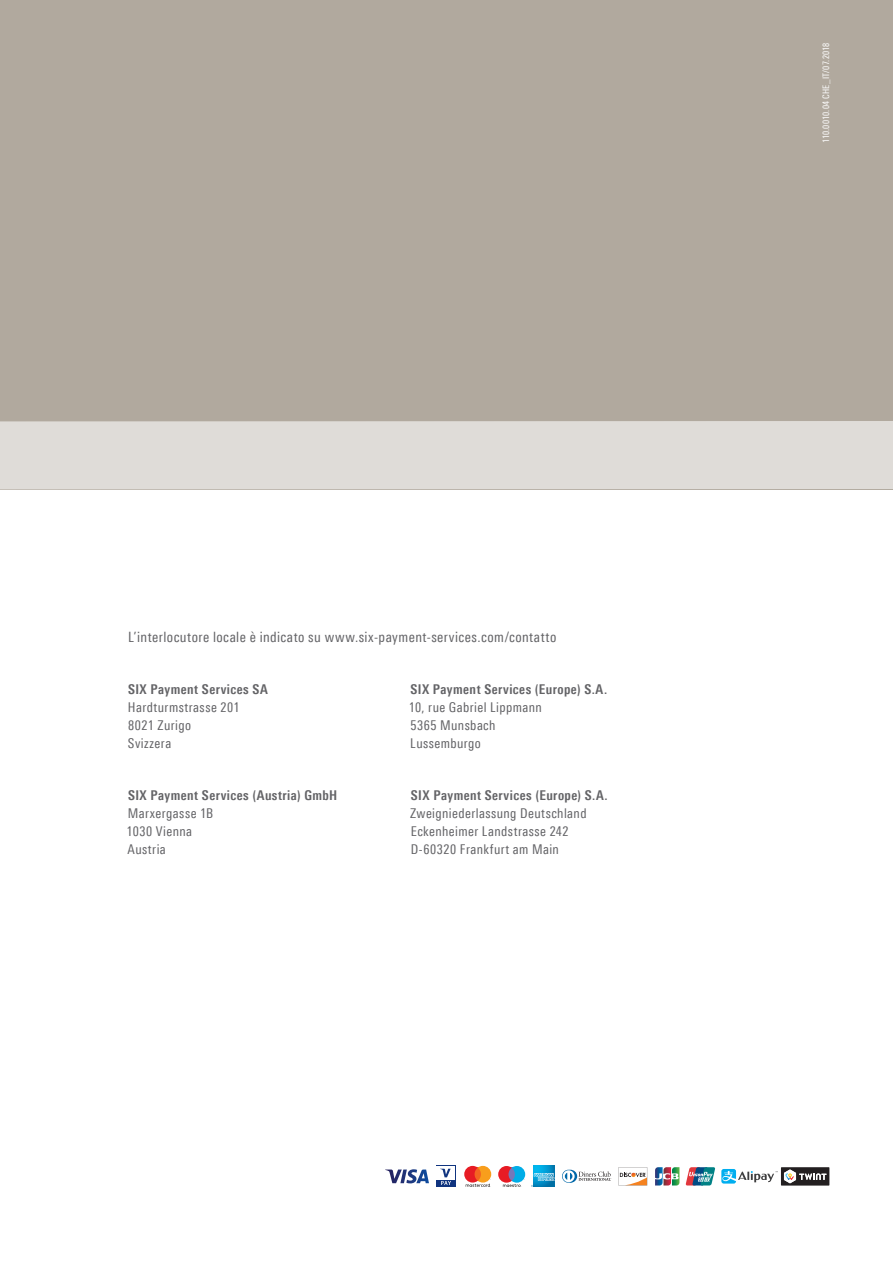
<style>
.page{position:relative;width:893px;height:1263px;background:#fff}
.page>*{position:absolute;margin:0;border:0;box-sizing:border-box;transform-origin:0 0}
.t1{font:14.25px "Linotype Univers 420 Cn";letter-spacing:.03em;color:#636366}
.t2{font:13.5px/18px "Linotype Univers 420 Cn";letter-spacing:.03em;color:#636366}
.t3{font:700 13.5px "Linotype Univers 620 Cn";letter-spacing:.035em;color:#636366}
.t4{font:9px "Linotype Univers 420 Cn";letter-spacing:.02em;color:#fff}
</style>
<div class="page">
<div style="left:0;top:0;width:893px;height:489px;background:#b1a99e"></div>
<div style="left:0;top:421px;width:893px;height:68px;background:#dfdcd8"></div>
<img style="left:534px;top:1166px;width:21px;height:7px">
<svg style="left:531px;top:1173px;width:24px;height:14px"></svg>
<svg style="left:655px;top:1167px;width:24px;height:18px"></svg>
<svg style="left:385px;top:1169px;width:44px;height:14px"></svg>
<svg style="left:562px;top:1170px;width:49px;height:13px"></svg>
<svg style="left:686px;top:1167px;width:29px;height:18px"></svg>
<div style="left:436px;top:1166px;width:20px;height:21px;background:#10347f"></div>
<div style="left:437px;top:1166px;width:18px;height:13px;background:#fff"></div>
<svg style="left:440px;top:1169px;width:11px;height:16px"></svg>
<svg style="left:464px;top:1166px;width:27px;height:21px"></svg>
<svg style="left:498px;top:1166px;width:27px;height:21px"></svg>
<svg style="left:721px;top:1167px;width:108px;height:18px"></svg>
<svg style="left:619px;top:1167px;width:28px;height:18px"></svg>
<p class="t1" style="left:128px;top:628px;width:430px">L’interlocutore locale è indicato su www.six-payment-services.com/contatto</p>
<p class="t3" style="left:128px;top:681px;width:141px">SIX Payment Services SA</p>
<p class="t2" style="left:128px;top:698px;width:113px">Hardturmstrasse 201<br>8021 Zurigo<br>Svizzera</p>
<p class="t3" style="left:410px;top:681px;width:198px">SIX Payment Services (Europe) S.A.</p>
<p class="t2" style="left:409px;top:698px;width:134px">10, rue Gabriel Lippmann<br>5365 Munsbach<br>Lussemburgo</p>
<p class="t3" style="left:411px;top:787px;width:198px">SIX Payment Services (Europe) S.A.</p>
<p class="t2" style="left:410px;top:804px;width:178px">Zweigniederlassung Deutschland<br>Eckenheimer Landstrasse 242<br>D-60320 Frankfurt am Main</p>
<p class="t3" style="left:128px;top:787px;width:211px">SIX Payment Services (Austria) GmbH</p>
<p class="t2" style="left:127px;top:804px;width:88px">Marxergasse 1B<br>1030 Vienna<br>Austria</p>
<p class="t4" style="left:821px;top:143px;width:102px;rotate:-90deg">110.0010.04 CHE_IT/07.2018</p>
</div>
